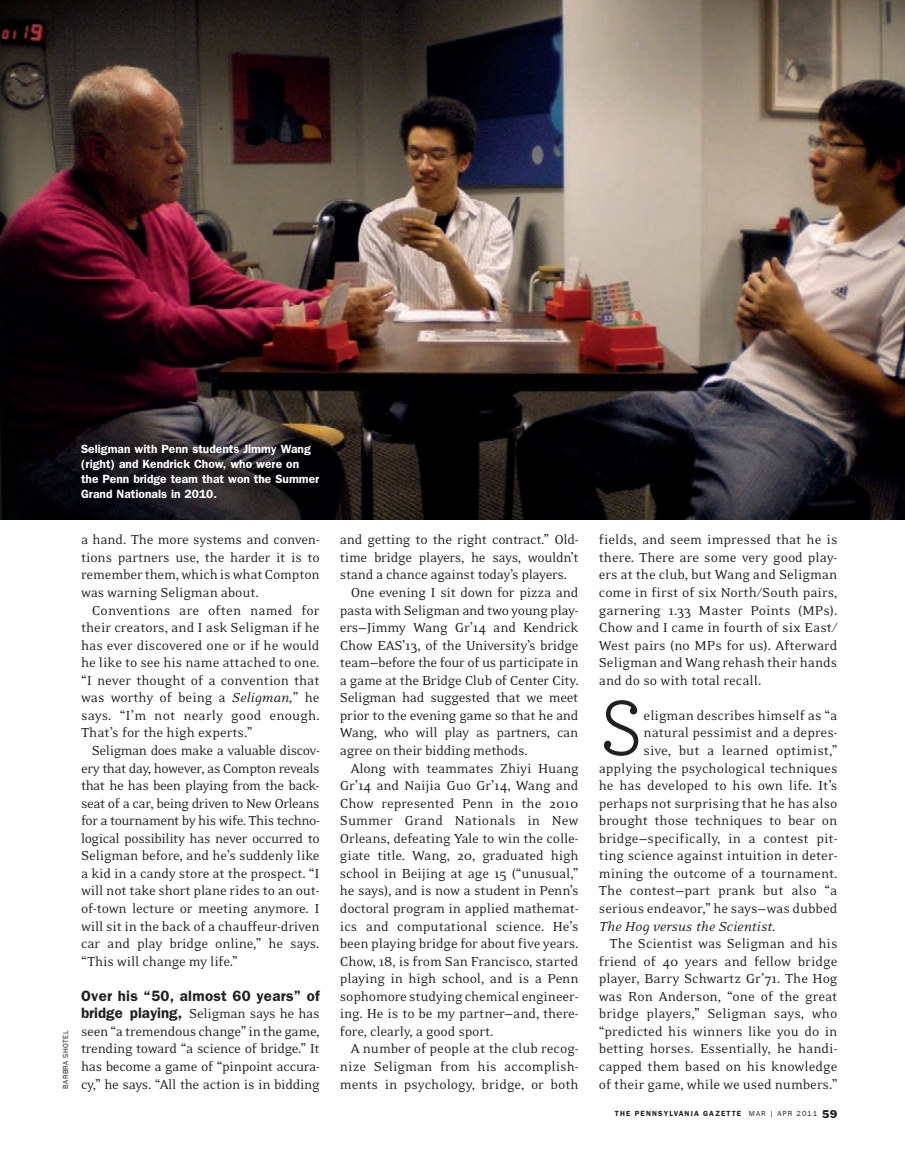
<style>
.page{position:relative;width:905px;height:1175px;background:#fff}
.page>*{position:absolute;margin:0;border:0;box-sizing:border-box;transform-origin:0 0}
.t1{font:81.9px "Archer";color:#231f20}
.t2{font:15px/17.5px "Eidetic Neo";letter-spacing:-.01em;color:#231f20;text-align:justify}
.t3{font:600 15px "Franklin Gothic";letter-spacing:.02em;color:#231f20}
.t4{font:italic 15px "Eidetic Neo";color:#231f20}
.t5{font:600 12px/15px "Franklin Gothic";color:#fff}
.t6{font:600 7.5px "Franklin Gothic";letter-spacing:.145em;color:#231f20}
.t7{font:7.5px "Franklin Gothic";letter-spacing:.05em;color:#231f20}
.s1{font-style:italic}
.s2{font-family:"Franklin Gothic";font-weight:600}
.s3{font-style:normal}
.s4{font-weight:400}
.s5{font-weight:400;font-size:10.5px}
</style>
<div class="page">
<img style="left:0;top:0;width:904px;height:519px">
<p class="t5" style="left:81px;top:442px;width:240px">Seligman with Penn students Jimmy Wang (right) and Kendrick Chow, who were on the Penn bridge team that won the Summer Grand Nationals in 2010.</p>
<p class="t7" style="left:61px;top:1088px;width:59px;rotate:-90deg">BARBRA SHOTEL</p>
<p class="t2" style="left:81px;top:532px;width:240px">a hand. The more systems and conven&shy;tions partners use, the harder it is to remember them, which is what Compton was warning Seligman about.</p>
<p class="t2" style="left:81px;top:602px;width:240px;text-indent:11px">Conventions are often named for their creators, and I ask Seligman if he has ever discovered one or if he would he like to see his name attached to one. “I never thought of a convention that was worthy of being a <span class="s1">Seligman,</span>” he says. “I’m not nearly good enough.<br>That’s for the high experts.”</p>
<p class="t2" style="left:81px;top:743px;width:240px;text-indent:11px">Seligman does make a valuable discov&shy;ery that day, however, as Compton reveals that he has been playing from the back&shy;seat of a car, being driven to New Orleans for a tournament by his wife. This techno&shy;logical possibility has never occurred to Seligman before, and he’s suddenly like a kid in a candy store at the prospect. “I will not take short plane rides to an out&shy;of-town lecture or meeting anymore. I will sit in the back of a chauffeur-driven car and play bridge online,” he says. “This will change my life.”</p>
<p class="t3" style="left:81px;top:990px;width:240px">Over his “50, almost 60 years” of</p>
<p class="t2" style="left:81px;top:1006px;width:240px"><span class="s2">bridge playing,</span> Seligman says he has seen “a tremendous change” in the game, trending toward “a science of bridge.” It has become a game of “pinpoint accura&shy;cy,” he says. “All the action is in bidding</p>
<p class="t2" style="left:340px;top:532px;width:240px">and getting to the right contract.” Old-</p>
<p class="t2" style="left:340px;top:549px;width:240px">time bridge players, he says, wouldn’t</p>
<p class="t2" style="left:340px;top:567px;width:229px">stand a chance against today’s players.</p>
<p class="t2" style="left:351px;top:585px;width:229px">One evening I sit down for pizza and</p>
<p class="t2" style="left:340px;top:602px;width:240px">pasta with Seligman and two young play-</p>
<p class="t2" style="left:340px;top:620px;width:240px">ers—Jimmy Wang Gr’14 and Kendrick</p>
<p class="t2" style="left:340px;top:637px;width:240px">Chow EAS’13, of the University’s bridge</p>
<p class="t2" style="left:340px;top:655px;width:240px">team—before the four of us participate in</p>
<p class="t2" style="left:340px;top:672px;width:240px">a game at the Bridge Club of Center City.</p>
<p class="t2" style="left:340px;top:690px;width:240px">Seligman had suggested that we meet</p>
<p class="t2" style="left:340px;top:707px;width:240px">prior to the evening game so that he and</p>
<p class="t2" style="left:340px;top:725px;width:240px">Wang, who will play as partners, can</p>
<p class="t2" style="left:340px;top:743px;width:189px">agree on their bidding methods.</p>
<p class="t2" style="left:351px;top:760px;width:229px">Along with teammates Zhiyi Huang</p>
<p class="t2" style="left:340px;top:778px;width:240px">Gr’14 and Naijia Guo Gr’14, Wang and</p>
<p class="t2" style="left:340px;top:795px;width:240px">Chow represented Penn in the 2010</p>
<p class="t2" style="left:340px;top:813px;width:240px">Summer Grand Nationals in New</p>
<p class="t2" style="left:340px;top:830px;width:240px">Orleans, defeating Yale to win the colle-</p>
<p class="t2" style="left:340px;top:848px;width:240px">giate title. Wang, 20, graduated high</p>
<p class="t2" style="left:340px;top:865px;width:240px">school in Beijing at age 15 (“unusual,”</p>
<p class="t2" style="left:340px;top:883px;width:240px">he says), and is now a student in Penn’s</p>
<p class="t2" style="left:340px;top:900px;width:240px">doctoral program in applied mathemat-</p>
<p class="t2" style="left:340px;top:918px;width:240px">ics and computational science. He’s</p>
<p class="t2" style="left:340px;top:936px;width:240px">been playing bridge for about five years.</p>
<p class="t2" style="left:340px;top:953px;width:240px">Chow, 18, is from San Francisco, started</p>
<p class="t2" style="left:340px;top:971px;width:240px">playing in high school, and is a Penn</p>
<p class="t2" style="left:340px;top:988px;width:240px">sophomore studying chemical engineer-</p>
<p class="t2" style="left:340px;top:1006px;width:240px">ing. He is to be my partner—and, there-</p>
<p class="t2" style="left:340px;top:1023px;width:155px">fore, clearly, a good sport.</p>
<p class="t2" style="left:351px;top:1041px;width:229px">A number of people at the club recog-</p>
<p class="t2" style="left:340px;top:1058px;width:240px">nize Seligman from his accomplish-</p>
<p class="t2" style="left:340px;top:1076px;width:240px">ments in psychology, bridge, or both</p>
<p class="t2" style="left:598px;top:532px;width:240px">fields, and seem impressed that he is there. There are some very good play&shy;ers at the club, but Wang and Seligman come in first of six North/South pairs, garnering 1.33 Master Points (MPs).<br>Chow and I came in fourth of six East/ West pairs (no MPs for us). Afterward Seligman and Wang rehash their hands and do so with total recall.</p>
<h1 class="t1" style="left:598px;top:694px;width:46px">S</h1>
<p class="t2" style="left:643px;top:707px;width:195px">eligman describes himself as “a</p>
<p class="t2" style="left:643px;top:725px;width:195px">natural pessimist and a depres-</p>
<p class="t2" style="left:643px;top:743px;width:195px">sive, but a learned optimist,”</p>
<p class="t2" style="left:598px;top:760px;width:240px">applying the psychological techniques</p>
<p class="t2" style="left:598px;top:778px;width:240px">he has developed to his own life. It’s</p>
<p class="t2" style="left:598px;top:795px;width:240px">perhaps not surprising that he has also</p>
<p class="t2" style="left:598px;top:813px;width:240px">brought those techniques to bear on</p>
<p class="t2" style="left:598px;top:830px;width:240px">bridge—specifically, in a contest pit-</p>
<p class="t2" style="left:598px;top:848px;width:240px">ting science against intuition in deter-</p>
<p class="t2" style="left:598px;top:865px;width:240px">mining the outcome of a tournament.</p>
<p class="t2" style="left:598px;top:883px;width:240px">The contest—part prank but also “a</p>
<p class="t2" style="left:598px;top:900px;width:240px">serious endeavor,” he says—was dubbed</p>
<p class="t4" style="left:598px;top:920px;width:178px">The Hog versus the Scientist<span class="s3">.</span></p>
<p class="t2" style="left:609px;top:936px;width:229px">The Scientist was Seligman and his</p>
<p class="t2" style="left:598px;top:953px;width:240px">friend of 40 years and fellow bridge</p>
<p class="t2" style="left:598px;top:971px;width:240px">player, Barry Schwartz Gr’71. The Hog</p>
<p class="t2" style="left:598px;top:988px;width:240px">was Ron Anderson, “one of the great</p>
<p class="t2" style="left:598px;top:1006px;width:240px">bridge players,” Seligman says, who</p>
<p class="t2" style="left:598px;top:1023px;width:240px">“predicted his winners like you do in</p>
<p class="t2" style="left:598px;top:1041px;width:240px">betting horses. Essentially, he handi-</p>
<p class="t2" style="left:598px;top:1058px;width:240px">capped them based on his knowledge</p>
<p class="t2" style="left:598px;top:1076px;width:240px">of their game, while we used numbers.”</p>
<p class="t6" style="left:615px;top:1110px;width:224px">THE PENNSYLVANIA GAZETTE <span class="s4">MAR | APR 2011</span> <span class="s5">59</span></p>
</div>
